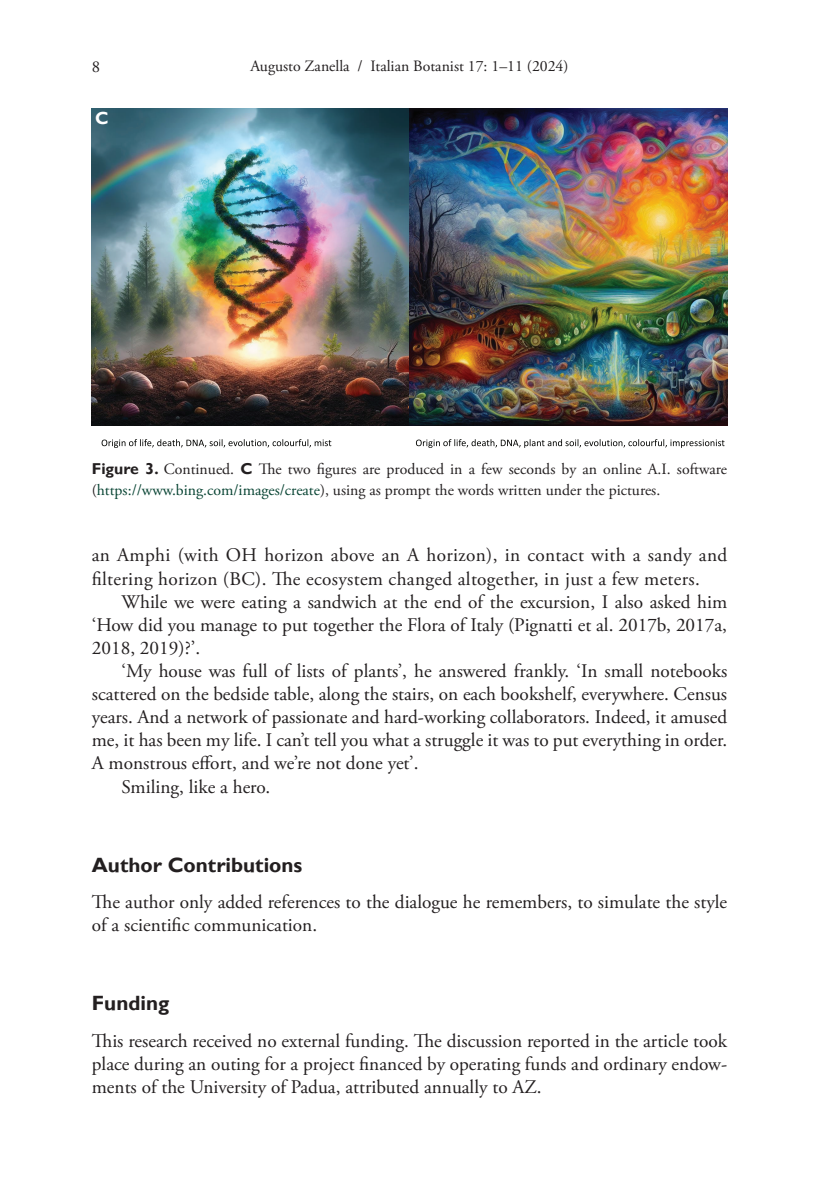
<style>
.page{position:relative;width:819px;height:1191px;background:#fff}
.page>*{position:absolute;margin:0;border:0;box-sizing:border-box;transform-origin:0 0}
.H_-_1_level{font:700 20.65px "Gill Sans";color:#231f20}
.Body_text{font:19.25px/23.1px "Adobe Garamond Pro";color:#231f20;text-align:justify}
.Body_text_-_no_inden{font:19.25px/23.1px "Adobe Garamond Pro";color:#231f20}
.Body_text-2{font:19.25px/23.1px "Adobe Garamond Pro";letter-spacing:.02em;color:#231f20}
.t1{font:700 17.5px "Gill Sans";color:#fff}
.t2{font:16.62px "Adobe Garamond Pro";color:#231f20}
.t3{font:15.75px/21px "Adobe Garamond Pro";color:#231f20}
.s1{font-family:"Gill Sans";font-weight:700}
.s2{color:#084433}
</style>
<div class="page">
<img style="left:92px;top:108px;width:635px;height:317px">
<svg style="left:102px;top:439px;width:229px;height:9px"></svg>
<svg style="left:416px;top:439px;width:308px;height:9px"></svg>
<p class="t2" style="left:92px;top:56px;width:10px">8</p>
<p class="t3" style="left:250px;top:56px;width:319px">Augusto Zanella / Italian Botanist 17: 1–11 (2024)</p>
<p class="t1" style="left:95px;top:108px;width:15px">C</p>
<p class="t3" style="left:92px;top:459px;width:637px"><span class="s1">Figure 3.</span> Continued. <span class="s1">C</span> The two figures are produced in a few seconds by an online A.I. software (<span class="s2">https://www.bing.com/images/create</span>), using as prompt the words written under the pictures.</p>
<p class="Body_text-2" style="left:92px;top:544px;width:637px">an Amphi (with OH horizon above an A horizon), in contact with a sandy and filtering horizon (BC). The ecosystem changed altogether, in just a few meters.</p>
<p class="Body_text" style="left:92px;top:590px;width:636px;text-indent:30px">While we were eating a sandwich at the end of the excursion, I also asked him ‘How did you manage to put together the Flora of Italy (Pignatti et al. 2017b, 2017a, 2018, 2019)?’.</p>
<p class="Body_text" style="left:92px;top:660px;width:637px;text-indent:30px">‘My house was full of lists of plants’, he answered frankly. ‘In small notebooks scattered on the bedside table, along the stairs, on each bookshelf, everywhere. Census years. And a network of passionate and hard-working collaborators. Indeed, it amused me, it has been my life. I can’t tell you what a struggle it was to put everything in order.<br>A monstrous effort, and we’re not done yet’.</p>
<p class="Body_text" style="left:122px;top:775px;width:150px">Smiling, like a hero.</p>
<p class="H_-_1_level" style="left:92px;top:852px;width:212px">Author Contributions</p>
<p class="Body_text_-_no_inden" style="left:92px;top:891px;width:637px">The author only added references to the dialogue he remembers, to simulate the style of a scientific communication.</p>
<p class="H_-_1_level" style="left:92px;top:991px;width:79px">Funding</p>
<p class="Body_text_-_no_inden" style="left:92px;top:1029px;width:636px;text-align:justify">This research received no external funding. The discussion reported in the article took place during an outing for a project financed by operating funds and ordinary endow&shy;ments of the University of Padua, attributed annually to AZ.</p>
</div>
